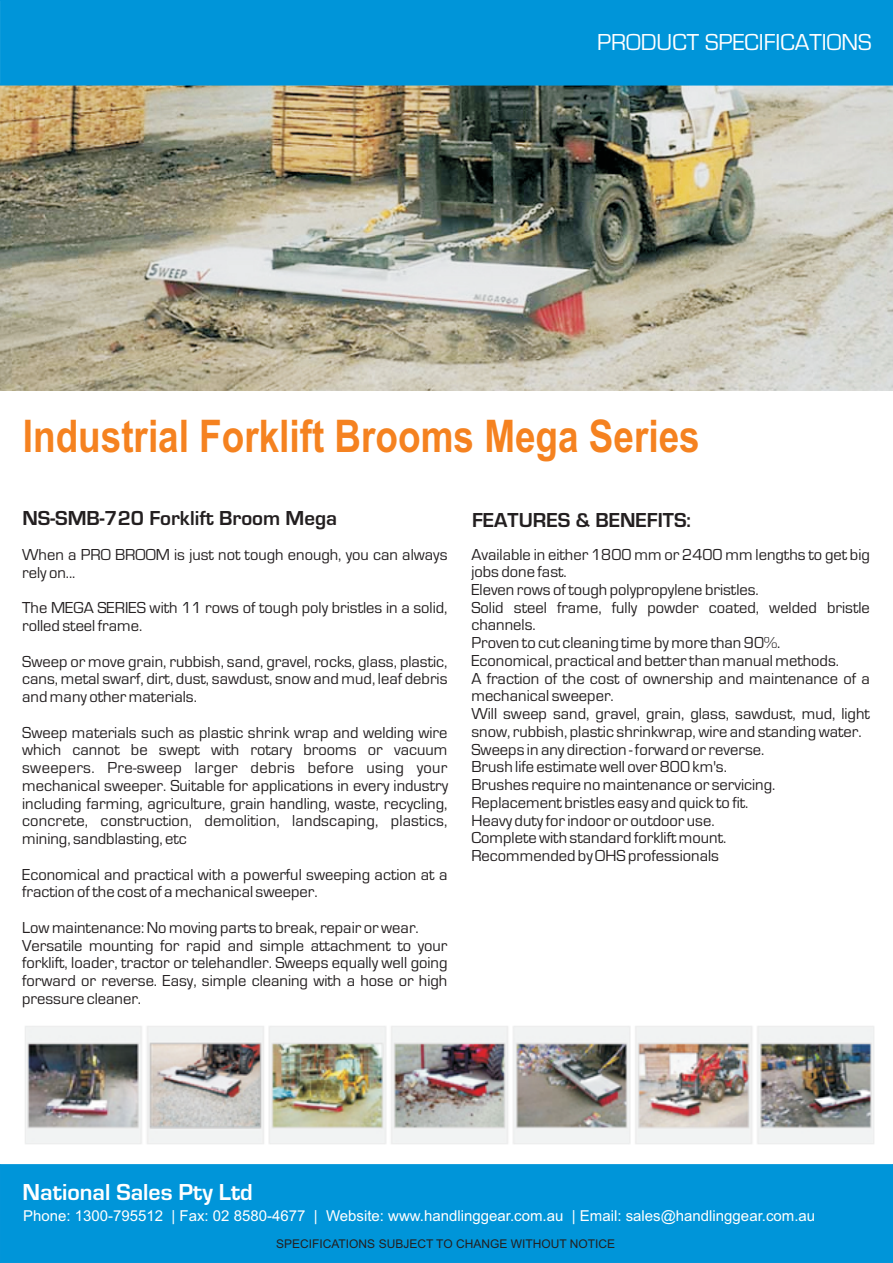
<style>
.page{position:relative;width:893px;height:1263px;background:#fff}
.page>*{position:absolute;margin:0;border:0;box-sizing:border-box;transform-origin:0 0}
.t1{font:700 45px "Arial Narrow";color:#f58220}
.t2{font:24px "Eurostile";color:#fff}
.t3{font:700 24px "Eurostile";color:#fff}
.t4{font:700 21px "Eurostile";color:#231f20}
.t5{font:16.5px/17.7px "Eurostile";color:#231f20}
.t6{font:15px "Arial";color:#fff}
.t7{font:12px "Arial";color:#231f20}
</style>
<div class="page">
<img style="left:0;top:85px;width:893px;height:305px">
<div style="left:0;top:1164px;width:893px;height:99px;background:#0095d9"></div>
<div style="left:0;top:0;width:893px;height:85px;background:#0095d9"></div>
<img style="left:25px;top:1026px;width:849px;height:118px">
<h2 class="t2" style="left:597px;top:34px;width:276px">PRODUCT SPECIFICATIONS</h2>
<h1 class="t1" style="left:23px;top:419px;width:678px">Industrial Forklift Brooms Mega Series</h1>
<p class="t4" style="left:22px;top:511px;width:316px">NS-SMB-720 Forklift Broom Mega</p>
<p class="t5" style="left:22px;top:547px;width:427px">When a PRO BROOM is just not tough enough, you can always rely on...</p>
<p class="t5" style="left:22px;top:601px;width:427px">The MEGA SERIES with 11 rows of tough poly bristles in a solid, rolled steel frame.</p>
<p class="t5" style="left:22px;top:654px;width:427px;text-align:justify">Sweep or move grain, rubbish, sand, gravel, rocks, glass, plastic, cans, metal swarf, dirt, dust, sawdust, snow and mud, leaf debris and many other materials.</p>
<p class="t5" style="left:22px;top:725px;width:428px;text-align:justify">Sweep materials such as plastic shrink wrap and welding wire which cannot be swept with rotary brooms or vacuum sweepers. Pre-sweep larger debris before using your mechanical sweeper. Suitable for applications in every industry including farming, agriculture, grain handling, waste, recycling, concrete, construction, demolition, landscaping, plastics, mining, sandblasting, etc</p>
<p class="t5" style="left:22px;top:867px;width:427px">Economical and practical with a powerful sweeping action at a fraction of the cost of a mechanical sweeper.</p>
<p class="t5" style="left:22px;top:920px;width:427px">Low maintenance: No moving parts to break, repair or wear.<br>Versatile mounting for rapid and simple attachment to your forklift, loader, tractor or telehandler. Sweeps equally well going forward or reverse. Easy, simple cleaning with a hose or high pressure cleaner.</p>
<p class="t4" style="left:472px;top:513px;width:220px">FEATURES &amp; BENEFITS:</p>
<p class="t5" style="left:471px;top:547px;width:400px">Available in either 1800 mm or 2400 mm lengths to get big jobs done fast.<br>Eleven rows of tough polypropylene bristles.<br>Solid steel frame, fully powder coated, welded bristle channels.<br>Proven to cut cleaning time by more than 90%.<br>Economical, practical and better than manual methods.<br>A fraction of the cost of ownership and maintenance of a mechanical sweeper.<br>Will sweep sand, gravel, grain, glass, sawdust, mud, light snow, rubbish, plastic shrinkwrap, wire and standing water.<br>Sweeps in any direction - forward or reverse.<br>Brush life estimate well over 800 km's.<br>Brushes require no maintenance or servicing.<br>Replacement bristles easy and quick to fit.<br>Heavy duty for indoor or outdoor use.<br>Complete with standard forklift mount.<br>Recommended by OHS professionals</p>
<h2 class="t3" style="left:23px;top:1184px;width:232px">National Sales Pty Ltd</h2>
<p class="t6" style="left:23px;top:1210px;width:794px">Phone: 1300-795512 | Fax: 02 8580-4677 | Website: www.handlinggear.com.au | Email: sales@handlinggear.com.au</p>
<p class="t7" style="left:276px;top:1240px;width:340px">SPECIFICATIONS SUBJECT TO CHANGE WITHOUT NOTICE</p>
</div>
